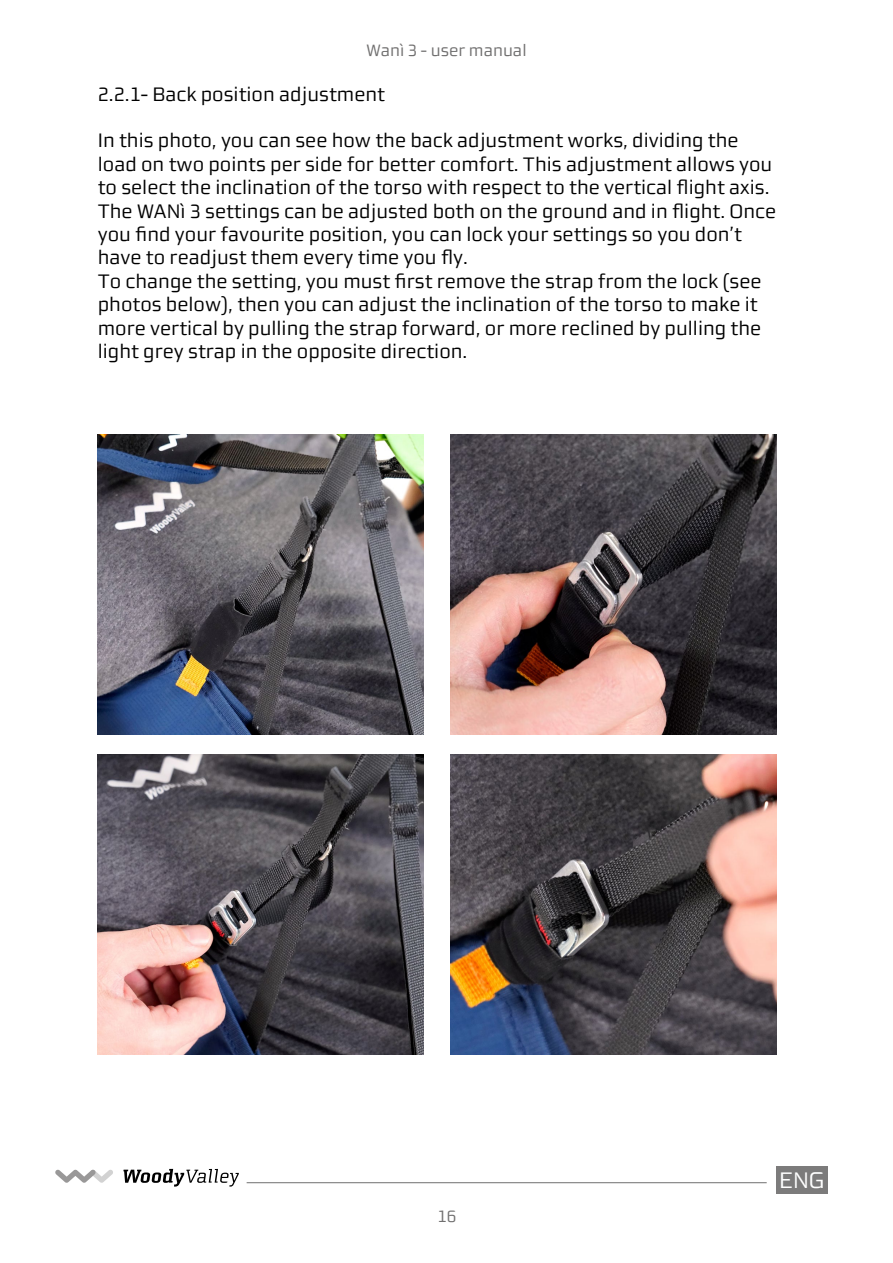
<style>
.page{position:relative;width:893px;height:1263px;background:#fff}
.page>*{position:absolute;margin:0;border:0;box-sizing:border-box;transform-origin:0 0}
.t1{font:22.5px "Morgan Sans Lining";color:#fff}
.t2{font:19.5px/23.4px "Morgan Sans Lining";color:#000}
.t3{font:16.5px "Morgan Sans Lining";color:#706f6f}
</style>
<div class="page">
<hr style="left:247px;top:1182px;width:520px;height:1px;background:#706f6f">
<svg style="left:123px;top:1169px;width:116px;height:17px"></svg>
<svg style="left:55px;top:1169px;width:58px;height:14px"></svg>
<div style="left:776px;top:1166px;width:51px;height:28px;background:#7c7b7b"></div>
<img style="left:98px;top:435px;width:325px;height:299px">
<img style="left:98px;top:755px;width:325px;height:299px">
<img style="left:450px;top:435px;width:326px;height:299px">
<img style="left:450px;top:755px;width:326px;height:299px">
<p class="t3" style="left:366px;top:41px;width:162px">Wanì 3 - user manual</p>
<p class="t2" style="left:98px;top:82px;width:289px">2.2.1- Back position adjustment</p>
<p class="t2" style="left:98px;top:129px;width:680px">In this photo, you can see how the back adjustment works, dividing the load on two points per side for better comfort. This adjustment allows you to select the inclination of the torso with respect to the vertical flight axis.<br>The WANì 3 settings can be adjusted both on the ground and in flight. Once you find your favourite position, you can lock your settings so you don’t have to readjust them every time you fly.<br>To change the setting, you must first remove the strap from the lock (see photos below), then you can adjust the inclination of the torso to make it more vertical by pulling the strap forward, or more reclined by pulling the light grey strap in the opposite direction.</p>
<p class="t3" style="left:437px;top:1207px;width:20px">16</p>
<p class="t1" style="left:779px;top:1167px;width:47px">ENG</p>
</div>
